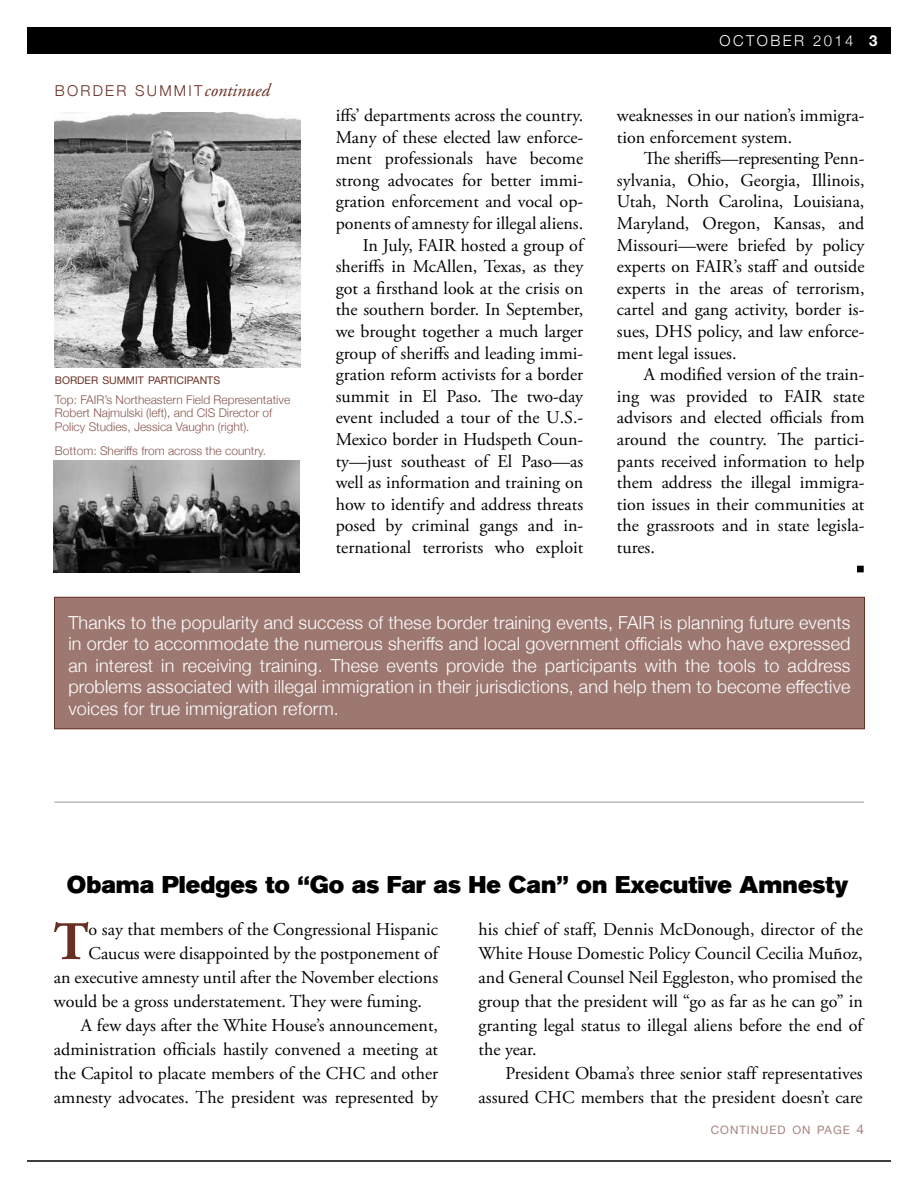
<style>
.page{position:relative;width:918px;height:1188px;background:#fff}
.page>*{position:absolute;margin:0;border:0;box-sizing:border-box;transform-origin:0 0}
.t1{font:700 54.15px "Adobe Garamond";color:#682f24}
.t2{font:24px "Akzidenz Grotesk BE Super";color:#000}
.t3{font:18px/21.6px "Adobe Garamond Pro";color:#000;text-align:justify}
.t4{font:18px/24px "Adobe Garamond";color:#000;text-align:justify}
.t5{font:300 18px/21.6px "Helvetica Neue";letter-spacing:.01em;color:#fff;text-align:justify}
.t6{font:300 15px "Helvetica Neue";letter-spacing:.15em;color:#682f24}
.t7{font:300 15px "Helvetica Neue";letter-spacing:.16em;color:#fff}
.t8{font:300 12px/13.5px "Helvetica Neue";color:#875950}
.t9{font:11.55px "Helvetica Neue";letter-spacing:.085em;color:#a5827c}
.t10{font:10.5px "Helvetica Neue";color:#682f24}
.s1{font-family:"Adobe Garamond";font-weight:400;font-style:italic;font-size:18px}
.s2{font-weight:700}
.s3{font-size:13.5px}
</style>
<div class="page">
<div style="left:27px;top:27px;width:864px;height:27px;background:#000"></div>
<hr style="left:27px;top:1160px;width:864px;height:2px;background:#000">
<div style="left:857px;top:566px;width:7px;height:6px;border:2px solid #000"></div>
<div style="left:54px;top:597px;width:810px;height:132px;background:#9d7871"></div>
<div style="left:54px;top:597px;width:811px;height:132px;border:1px solid #682f24"></div>
<img style="left:54px;top:112px;width:246px;height:255px">
<hr style="left:54px;top:802px;width:810px;height:1px;background:#939598">
<img style="left:53px;top:460px;width:246px;height:112px">
<p class="t6" style="left:55px;top:78px;width:216px">BORDER SUMMIT<span class="s1">continued</span></p>
<p class="t10" style="left:55px;top:373px;width:167px">BORDER SUMMIT PARTICIPANTS</p>
<p class="t8" style="left:55px;top:392px;width:237px">Top: FAIR’s Northeastern Field Representative<br>Robert Najmulski (left), and CIS Director of<br>Policy Studies, Jessica Vaughn (right).</p>
<p class="t8" style="left:55px;top:443px;width:213px">Bottom: Sheriffs from across the country.</p>
<p class="t7" style="left:720px;top:29px;width:159px">OCTOBER 2014 <span class="s2">3</span></p>
<p class="t3" style="left:336px;top:105px;width:249px;text-align:right">iffs’ departments across the country.<br>Many of these elected law enforce&shy;ment professionals have become strong advocates for better immi&shy;gration enforcement and vocal op&shy;ponents of amnesty for illegal aliens.<br>In July, FAIR hosted a group of sheriffs in McAllen, Texas, as they got a firsthand look at the crisis on the southern border. In September, we brought together a much larger group of sheriffs and leading immi&shy;gration reform activists for a border summit in El Paso. The two-day event included a tour of the U.S.- Mexico border in Hudspeth Coun&shy;ty—just southeast of El Paso—as well as information and training on how to identify and address threats posed by criminal gangs and in&shy;ternational terrorists who exploit</p>
<p class="t3" style="left:617px;top:105px;width:249px">weaknesses in our nation’s immigra&shy;tion enforcement system.</p>
<p class="t3" style="left:617px;top:148px;width:249px;text-indent:27px">The sheriffs—representing Penn&shy;sylvania, Ohio, Georgia, Illinois, Utah, North Carolina, Louisiana, Maryland, Oregon, Kansas, and Missouri—were briefed by policy experts on FAIR’s staff and outside experts in the areas of terrorism, cartel and gang activity, border is&shy;sues, DHS policy, and law enforce&shy;ment legal issues.</p>
<p class="t3" style="left:617px;top:364px;width:249px;text-indent:27px">A modified version of the train&shy;ing was provided to FAIR state advisors and elected officials from around the country. The partici&shy;pants received information to help them address the illegal immigra&shy;tion issues in their communities at the grassroots and in state legisla&shy;tures.</p>
<p class="t5" style="left:68px;top:610px;width:784px">Thanks to the popularity and success of these border training events, FAIR is planning future events in order to accommodate the numerous sheriffs and local government officials who have expressed an interest in receiving training. These events provide the participants with the tools to address problems associated with illegal immigration in their jurisdictions, and help them to become effective voices for true immigration reform.</p>
<h2 class="t2" style="left:67px;top:871px;width:783px">Obama Pledges to “Go as Far as He Can” on Executive Amnesty</h2>
<h1 class="t1" style="left:54px;top:912px;width:36px">T</h1>
<p class="t4" style="left:89px;top:918px;width:351px">o say that members of the Congressional Hispanic</p>
<p class="t4" style="left:479px;top:918px;width:386px">his chief of staff, Dennis McDonough, director of the White House Domestic Policy Council Cecilia Muñoz, and General Counsel Neil Eggleston, who promised the group that the president will “go as far as he can go” in granting legal status to illegal aliens before the end of the year.</p>
<p class="t4" style="left:479px;top:1062px;width:386px;text-align:right">President Obama’s three senior staff representatives assured CHC members that the president doesn’t care</p>
<p class="t9" style="left:711px;top:1122px;width:155px">CONTINUED ON PAGE <span class="s3">4</span></p>
<p class="t4" style="left:89px;top:942px;width:351px">Caucus were disappointed by the postponement of</p>
<p class="t4" style="left:54px;top:966px;width:386px">an executive amnesty until after the November elections</p>
<p class="t4" style="left:54px;top:990px;width:369px">would be a gross understatement. They were fuming.</p>
<p class="t4" style="left:81px;top:1014px;width:359px">A few days after the White House’s announcement,</p>
<p class="t4" style="left:54px;top:1038px;width:386px">administration officials hastily convened a meeting at</p>
<p class="t4" style="left:54px;top:1062px;width:386px">the Capitol to placate members of the CHC and other</p>
<p class="t4" style="left:54px;top:1086px;width:386px">amnesty advocates. The president was represented by</p>
</div>
